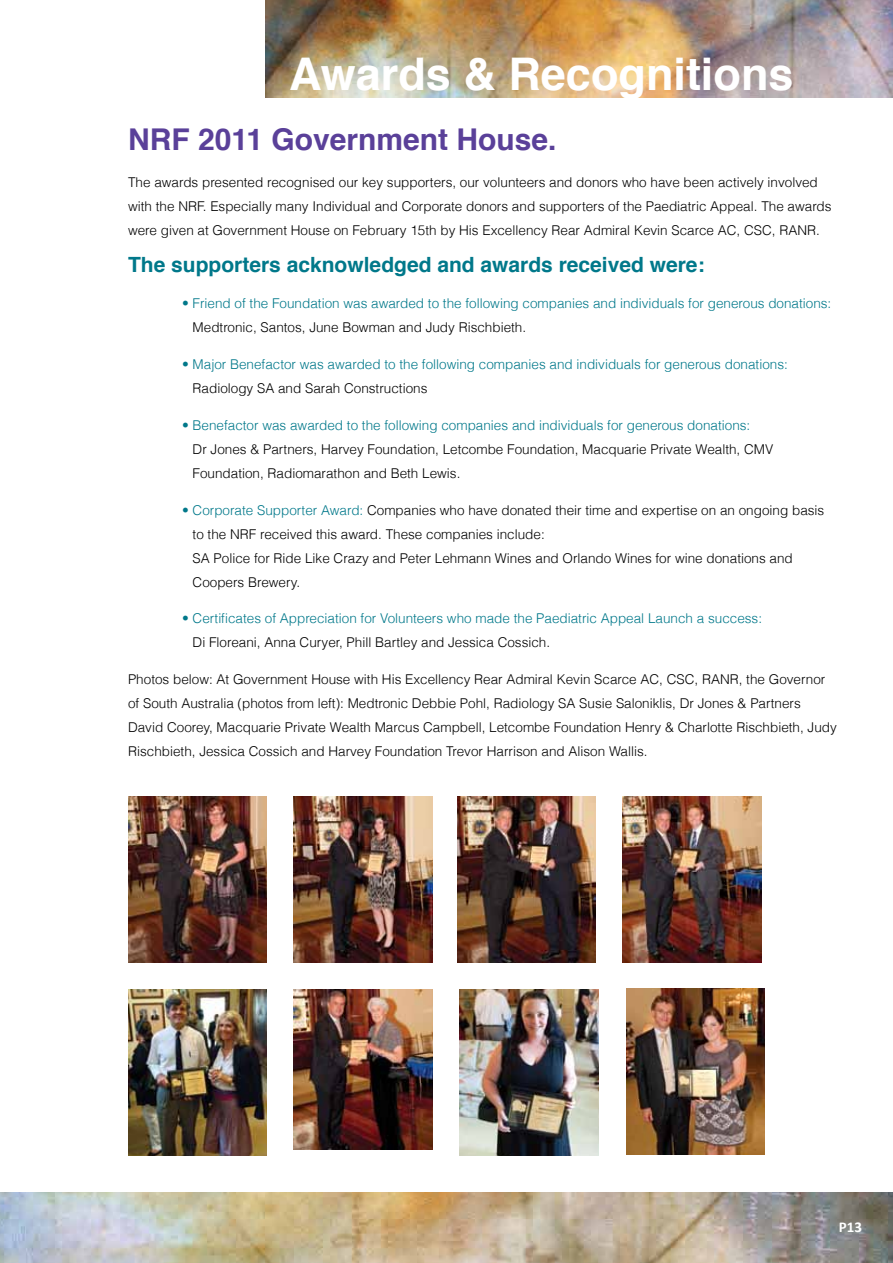
<style>
.page{position:relative;width:893px;height:1263px;background:#fff}
.page>*{position:absolute;margin:0;border:0;box-sizing:border-box;transform-origin:0 0}
.t1{font:700 45px "Helvetica";color:#fff}
.t2{font:700 30px "Helvetica";color:#5a4099}
.t3{font:700 21px "Helvetica";color:#00788a}
.t4{font:700 15px "Calibri";color:#fff}
.t5{font:300 13.5px/24px "Helvetica";color:#000}
.t6{font:300 13.5px "Helvetica";color:#00788a}
.s1{color:#00788a}
</style>
<div class="page">
<img style="left:0;top:1193px;width:893px;height:70px">
<img style="left:266px;top:0;width:627px;height:98px">
<img style="left:129px;top:796px;width:137px;height:166px">
<img style="left:293px;top:796px;width:139px;height:166px">
<img style="left:457px;top:796px;width:139px;height:166px">
<img style="left:623px;top:796px;width:138px;height:166px">
<img style="left:129px;top:990px;width:137px;height:165px">
<img style="left:293px;top:990px;width:139px;height:159px">
<img style="left:459px;top:990px;width:139px;height:165px">
<img style="left:626px;top:989px;width:139px;height:165px">
<h1 class="t1" style="left:289px;top:38px;width:506px">Awards &amp; Recognitions</h1>
<h2 class="t2" style="left:128px;top:115px;width:430px">NRF 2011 Government House.</h2>
<p class="t5" style="left:128px;top:170px;width:705px">The awards presented recognised our key supporters, our volunteers and donors who have been actively involved with the NRF. Especially many Individual and Corporate donors and supporters of the Paediatric Appeal. The awards were given at Government House on February 15th by His Excellency Rear Admiral Kevin Scarce AC, CSC, RANR.</p>
<h3 class="t3" style="left:128px;top:247px;width:578px">The supporters acknowledged and awards received were:</h3>
<p class="t6" style="left:182px;top:295px;width:651px">• Friend of the Foundation was awarded to the following companies and individuals for generous donations:</p>
<p class="t5" style="left:193px;top:315px;width:335px">Medtronic, Santos, June Bowman and Judy Rischbieth.</p>
<p class="t6" style="left:182px;top:356px;width:607px">• Major Benefactor was awarded to the following companies and individuals for generous donations:</p>
<p class="t5" style="left:193px;top:376px;width:236px">Radiology SA and Sarah Constructions</p>
<p class="t6" style="left:182px;top:417px;width:570px">• Benefactor was awarded to the following companies and individuals for generous donations:</p>
<p class="t5" style="left:193px;top:437px;width:582px">Dr Jones &amp; Partners, Harvey Foundation, Letcombe Foundation, Macquarie Private Wealth, CMV<br>Foundation, Radiomarathon and Beth Lewis.</p>
<p class="t5" style="left:193px;top:498px;width:633px;text-indent:-11px"><span class="s1">• Corporate Supporter Award:</span> Companies who have donated their time and expertise on an ongoing basis to the NRF received this award. These companies include:<br>SA Police for Ride Like Crazy and Peter Lehmann Wines and Orlando Wines for wine donations and Coopers Brewery.</p>
<p class="t6" style="left:182px;top:610px;width:582px">• Certificates of Appreciation for Volunteers who made the Paediatric Appeal Launch a success:</p>
<p class="t5" style="left:193px;top:630px;width:359px">Di Floreani, Anna Curyer, Phill Bartley and Jessica Cossich.</p>
<p class="t5" style="left:128px;top:667px;width:710px">Photos below: At Government House with His Excellency Rear Admiral Kevin Scarce AC, CSC, RANR, the Governor of South Australia (photos from left): Medtronic Debbie Pohl, Radiology SA Susie Saloniklis, Dr Jones &amp; Partners David Coorey, Macquarie Private Wealth Marcus Campbell, Letcombe Foundation Henry &amp; Charlotte Rischbieth, Judy Rischbieth, Jessica Cossich and Harvey Foundation Trevor Harrison and Alison Wallis.</p>
<p class="t4" style="left:839px;top:1218px;width:25px">P13</p>
</div>
